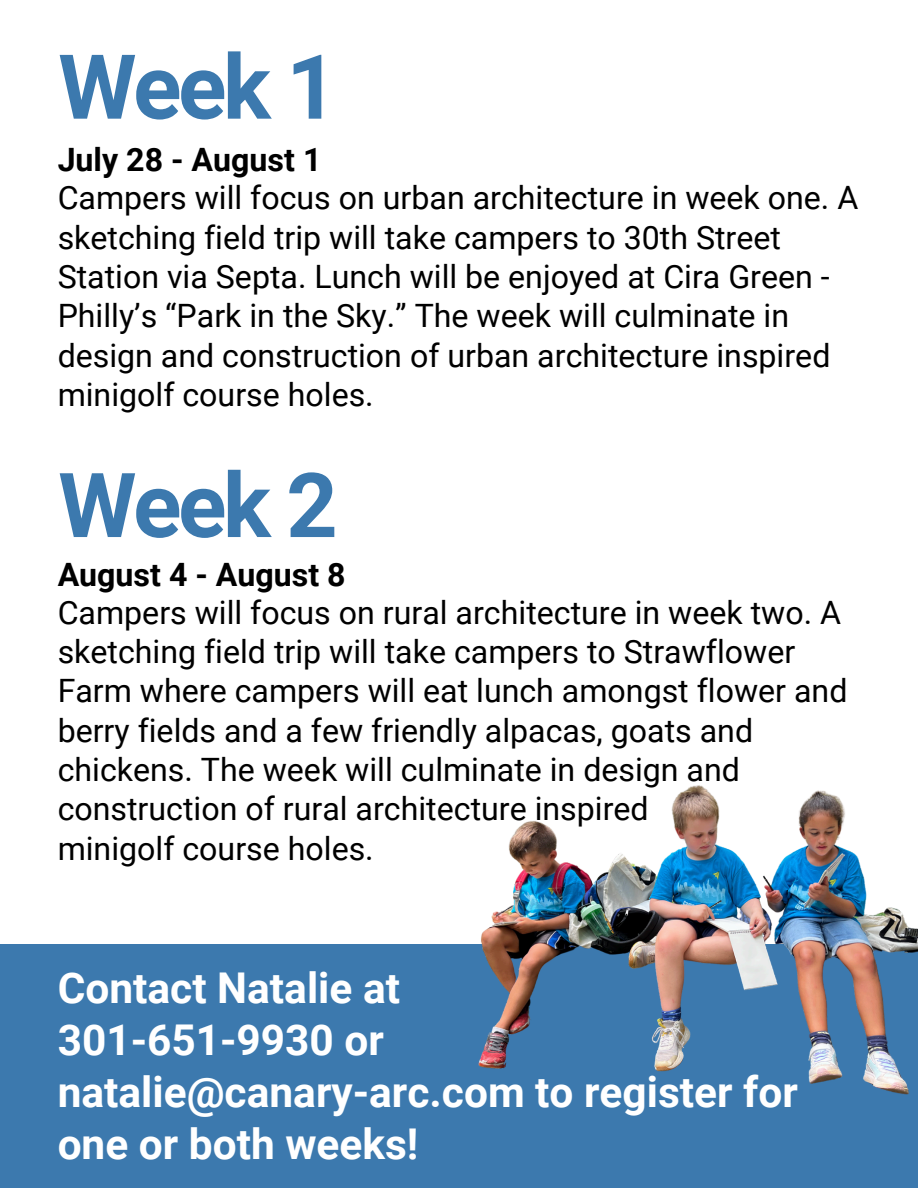
<style>
.page{position:relative;width:918px;height:1188px;background:#fff}
.page>*{position:absolute;margin:0;border:0;box-sizing:border-box;transform-origin:0 0}
.t1{font:700 89.7px "Roboto";letter-spacing:-.04em;color:#3c79ae}
.t2{font:700 42.45px/52.1px "Roboto";color:#fff}
.t3{font:32.1px/39.3px "Roboto";color:#000}
.t4{font:700 32.1px "Roboto";color:#000}
</style>
<div class="page">
<div style="left:0;top:945px;width:918px;height:243px;background:#3c79ae"></div>
<img style="left:401px;top:785px;width:517px;height:310px">
<h1 class="t1" style="left:58px;top:36px;width:281px">Week 1</h1>
<h3 class="t4" style="left:58px;top:141px;width:265px">July 28 - August 1</h3>
<p class="t3" style="left:58px;top:179px;width:802px">Campers will focus on urban architecture in week one. A sketching field trip will take campers to 30th Street Station via Septa. Lunch will be enjoyed at Cira Green - Philly’s “Park in the Sky.” The week will culminate in design and construction of urban architecture inspired minigolf course holes.</p>
<p class="t1" style="left:58px;top:454px;width:281px">Week 2</p>
<p class="t4" style="left:58px;top:556px;width:290px">August 4 - August 8</p>
<h1 class="t3" style="left:58px;top:593px;width:791px">Campers will focus on rural architecture in week two. A sketching field trip will take campers to Strawflower Farm where campers will eat lunch amongst flower and berry fields and a few friendly alpacas, goats and chickens. The week will culminate in design and construction of rural architecture inspired</h1>
<h3 class="t3" style="left:58px;top:829px;width:318px">minigolf course holes.</h3>
<p class="t2" style="left:58px;top:963px;width:742px">Contact Natalie at<br>301-651-9930 or natalie@canary-arc.com to register for one or both weeks!</p>
</div>
